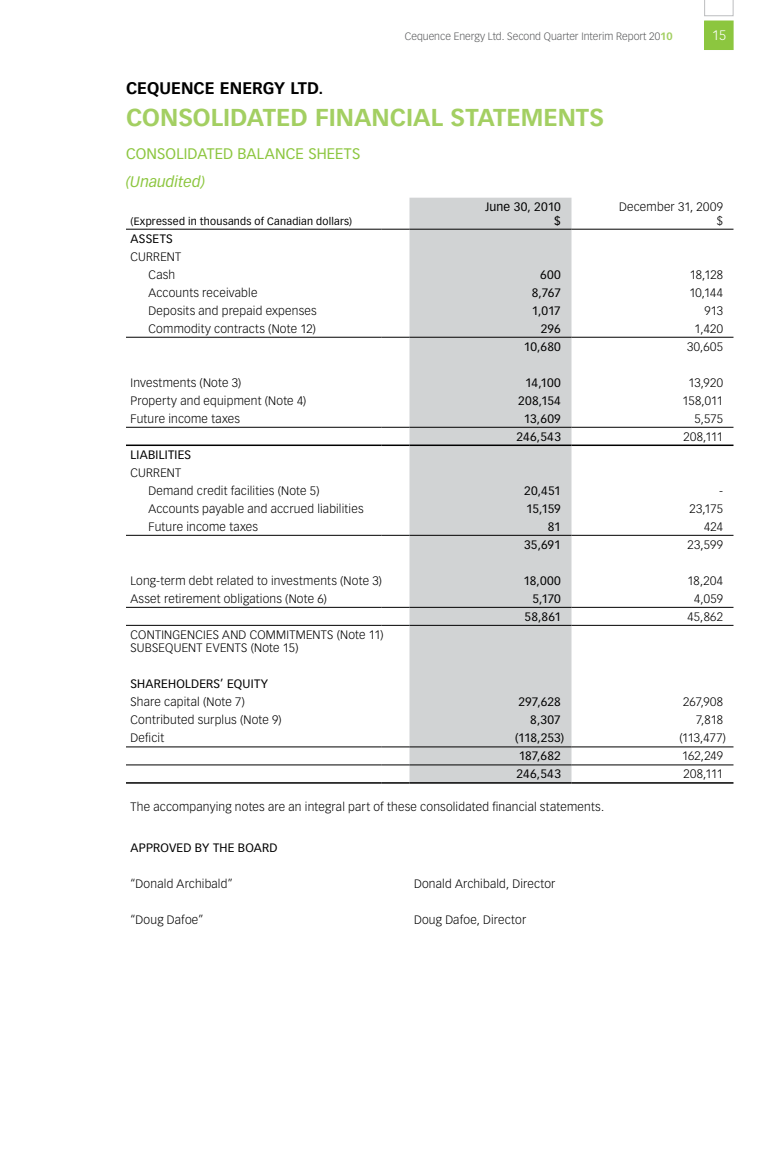
<style>
.page{position:relative;width:783px;height:1175px;background:#fff}
.page>*{position:absolute;margin:0;border:0;box-sizing:border-box;transform-origin:0 0}
.t1{font:700 24px "Vectora LH";color:#a3cf62}
.t2{font:700 16.5px "Vectora LH";letter-spacing:.005em;color:#000}
.t3{font:15px "Vectora LH";letter-spacing:.005em;color:#8cc63f}
.t4{font:italic 15px "Vectora LH";letter-spacing:.005em;color:#8cc63f}
.t5{font:300 13.5px "Vectora LH";color:#fff}
.t6{font:300 12px/13.5px "Vectora LH";letter-spacing:.02em;color:#000;text-align:right}
.t7{font:12px/13.5px "Vectora LH";letter-spacing:.015em;color:#000;text-align:right}
.t8{font:300 10.5px "Vectora LH";color:#58595b}
.t9{font:10.5px "Vectora LH";letter-spacing:.02em;color:#000}
.s1{font-weight:700;color:#a3cf62}
</style>
<div class="page">
<div style="left:410px;top:198px;width:162px;height:584px;background:#d1d3d4"></div>
<hr style="left:126px;top:782px;width:255px;height:1px;background:#000">
<svg style="left:381px;top:782px;width:29px;height:1px"></svg>
<hr style="left:410px;top:782px;width:162px;height:1px;background:#000">
<hr style="left:572px;top:782px;width:162px;height:1px;background:#000">
<hr style="left:126px;top:746px;width:255px;height:1px;background:#000">
<svg style="left:381px;top:746px;width:29px;height:1px"></svg>
<hr style="left:410px;top:746px;width:162px;height:1px;background:#000">
<hr style="left:572px;top:746px;width:162px;height:1px;background:#000">
<hr style="left:126px;top:764px;width:255px;height:1px;background:#000">
<svg style="left:381px;top:764px;width:29px;height:1px"></svg>
<hr style="left:410px;top:764px;width:162px;height:1px;background:#000">
<hr style="left:572px;top:764px;width:162px;height:1px;background:#000">
<hr style="left:126px;top:607px;width:255px;height:1px;background:#000">
<svg style="left:381px;top:607px;width:29px;height:1px"></svg>
<hr style="left:410px;top:607px;width:162px;height:1px;background:#000">
<hr style="left:572px;top:607px;width:162px;height:1px;background:#000">
<hr style="left:126px;top:625px;width:255px;height:1px;background:#000">
<svg style="left:381px;top:625px;width:29px;height:1px"></svg>
<hr style="left:410px;top:625px;width:162px;height:1px;background:#000">
<hr style="left:572px;top:625px;width:162px;height:1px;background:#000">
<hr style="left:126px;top:535px;width:255px;height:1px;background:#000">
<svg style="left:381px;top:535px;width:29px;height:1px"></svg>
<hr style="left:410px;top:535px;width:162px;height:1px;background:#000">
<hr style="left:572px;top:535px;width:162px;height:1px;background:#000">
<hr style="left:126px;top:444px;width:255px;height:2px;background:#000">
<hr style="left:381px;top:444px;width:29px;height:2px;background:#000">
<hr style="left:410px;top:444px;width:162px;height:2px;background:#000">
<hr style="left:572px;top:444px;width:162px;height:2px;background:#000">
<hr style="left:126px;top:427px;width:255px;height:1px;background:#000">
<svg style="left:381px;top:427px;width:29px;height:1px"></svg>
<hr style="left:410px;top:427px;width:162px;height:1px;background:#000">
<hr style="left:572px;top:427px;width:162px;height:1px;background:#000">
<hr style="left:126px;top:337px;width:255px;height:1px;background:#000">
<svg style="left:381px;top:337px;width:29px;height:1px"></svg>
<hr style="left:410px;top:337px;width:162px;height:1px;background:#000">
<hr style="left:572px;top:337px;width:162px;height:1px;background:#000">
<hr style="left:126px;top:229px;width:255px;height:1px;background:#000">
<svg style="left:381px;top:229px;width:29px;height:1px"></svg>
<hr style="left:410px;top:229px;width:162px;height:1px;background:#000">
<hr style="left:572px;top:229px;width:162px;height:1px;background:#000">
<svg style="left:704px;top:0;width:30px;height:16px"></svg>
<div style="left:705px;top:21px;width:28px;height:29px;background:#8cc63f"></div>
<div style="left:704px;top:21px;width:30px;height:29px;border:1px solid #8cc63f"></div>
<p class="t8" style="left:405px;top:30px;width:269px">Cequence Energy Ltd. Second Quarter I nterim Report 20<span class="s1">10</span></p>
<p class="t5" style="left:712px;top:28px;width:16px">15</p>
<h2 class="t2" style="left:126px;top:78px;width:46px">CEQUEN</h2>
<h2 class="t2" style="left:194px;top:78px;width:131px">CE ENERGY LTD.</h2>
<h1 class="t1" style="left:126px;top:103px;width:477px">CONSOLIDATED FINANCIAL STATEMENTS</h1>
<p class="t3" style="left:126px;top:144px;width:21px">Consol</p>
<p class="t3" style="left:184px;top:144px;width:65px">idated Balanc</p>
<p class="t3" style="left:296px;top:144px;width:58px">e Sheets</p>
<p class="t4" style="left:126px;top:173px;width:80px">(Unaudited)</p>
<p class="t9" style="left:130px;top:215px;width:223px">(Expressed in thousands of Canadian dollars)</p>
<p class="t7" style="left:485px;top:200px;width:77px">June 30, 2010 $</p>
<p class="t6" style="left:619px;top:200px;width:105px">December 31, 2009 $</p>
<p class="t7" style="left:131px;top:232px;width:44px">ASSETS</p>
<p class="t6" style="left:131px;top:250px;width:16px">CURREN</p>
<p class="t6" style="left:175px;top:250px;width:7px">T</p>
<p class="t6" style="left:149px;top:268px;width:28px">Cash</p>
<p class="t7" style="left:540px;top:268px;width:22px">600</p>
<p class="t6" style="left:690px;top:268px;width:35px">18,128</p>
<p class="t6" style="left:130px;top:286px;width:128px">Accounts receivable</p>
<p class="t7" style="left:532px;top:286px;width:31px">8,767</p>
<p class="t6" style="left:689px;top:286px;width:35px">10,144</p>
<p class="t6" style="left:131px;top:304px;width:188px">Deposits and prepaid expenses</p>
<p class="t7" style="left:532px;top:304px;width:31px">1,017</p>
<p class="t6" style="left:704px;top:304px;width:20px">913</p>
<p class="t6" style="left:148px;top:322px;width:169px">Commodity contracts (N ote 12)</p>
<p class="t7" style="left:541px;top:322px;width:22px">296</p>
<p class="t6" style="left:695px;top:322px;width:30px">1,420</p>
<p class="t7" style="left:524px;top:340px;width:39px">10,680</p>
<p class="t6" style="left:687px;top:340px;width:37px">30,605</p>
<p class="t6" style="left:130px;top:376px;width:112px">I nvestments (N ote 3)</p>
<p class="t7" style="left:525px;top:376px;width:37px">14,100</p>
<p class="t6" style="left:689px;top:376px;width:36px">13,920</p>
<p class="t6" style="left:131px;top:394px;width:177px">Property and equipment (Note 4)</p>
<p class="t7" style="left:518px;top:394px;width:44px">208,154</p>
<p class="t6" style="left:683px;top:394px;width:42px">158,011</p>
<p class="t6" style="left:130px;top:412px;width:111px">Future income taxes</p>
<p class="t7" style="left:524px;top:412px;width:39px">13,609</p>
<p class="t6" style="left:694px;top:412px;width:30px">5,575</p>
<p class="t7" style="left:517px;top:430px;width:46px">246,543</p>
<p class="t6" style="left:684px;top:430px;width:41px">208,111</p>
<p class="t7" style="left:130px;top:448px;width:62px">LIABI LITIES</p>
<p class="t6" style="left:130px;top:466px;width:16px">CURREN</p>
<p class="t6" style="left:130px;top:463px;width:191px;line-height:18px;text-align:left;text-indent:45px">T<br>Demand credit facilities (Note 5)</p>
<p class="t7" style="left:524px;top:484px;width:38px">20,451</p>
<p class="t6" style="left:719px;top:484px;width:5px">-</p>
<p class="t6" style="left:131px;top:502px;width:235px">Accounts payable and accrued liabilities</p>
<p class="t7" style="left:526px;top:502px;width:36px">15,159</p>
<p class="t6" style="left:689px;top:502px;width:35px">23,175</p>
<p class="t6" style="left:149px;top:520px;width:111px">Future income taxes</p>
<p class="t7" style="left:548px;top:520px;width:15px">81</p>
<p class="t6" style="left:704px;top:520px;width:20px">424</p>
<p class="t7" style="left:524px;top:538px;width:38px">35,691</p>
<p class="t6" style="left:688px;top:538px;width:37px">23,599</p>
<p class="t6" style="left:131px;top:574px;width:253px">Long-term debt related to investments (N ote 3)</p>
<p class="t7" style="left:523px;top:574px;width:39px">18,000</p>
<p class="t6" style="left:688px;top:574px;width:37px">18,204</p>
<p class="t6" style="left:130px;top:592px;width:198px">Asset retirement obligations (N ote 6)</p>
<p class="t7" style="left:532px;top:592px;width:30px">5,170</p>
<p class="t6" style="left:694px;top:592px;width:30px">4,059</p>
<p class="t7" style="left:525px;top:610px;width:38px">58,861</p>
<p class="t6" style="left:687px;top:610px;width:37px">45,862</p>
<p class="t6" style="left:131px;top:628px;width:101px">CONTINGENCIES AND</p>
<p class="t6" style="left:250px;top:628px;width:135px">COMMITMENTS (Note 11)</p>
<p class="t6" style="left:130px;top:641px;width:52px">SUBSEQUEN</p>
<p class="t6" style="left:197px;top:641px;width:17px">T EVEN</p>
<p class="t6" style="left:235px;top:641px;width:65px">TS (Note 15)</p>
<p class="t7" style="left:130px;top:677px;width:32px">SHAREH</p>
<p class="t7" style="left:176px;top:677px;width:23px">OLDER</p>
<p class="t7" style="left:213px;top:677px;width:21px">S’ EQUI</p>
<p class="t7" style="left:254px;top:677px;width:16px">TY</p>
<p class="t6" style="left:130px;top:695px;width:116px">Share capital (N ote 7)</p>
<p class="t7" style="left:518px;top:695px;width:44px">297,628</p>
<p class="t6" style="left:683px;top:695px;width:41px">267,908</p>
<p class="t6" style="left:130px;top:713px;width:153px">Contributed surplus (N ote 9)</p>
<p class="t7" style="left:530px;top:713px;width:32px">8,307</p>
<p class="t6" style="left:696px;top:713px;width:28px">7,818</p>
<p class="t6" style="left:131px;top:731px;width:35px">Deficit</p>
<p class="t7" style="left:515px;top:731px;width:51px">(118,253)</p>
<p class="t6" style="left:679px;top:731px;width:48px">(113,477)</p>
<p class="t7" style="left:519px;top:749px;width:44px">187,682</p>
<p class="t6" style="left:682px;top:749px;width:42px">162,249</p>
<p class="t7" style="left:517px;top:767px;width:46px">246,543</p>
<p class="t6" style="left:684px;top:767px;width:41px">208,111</p>
<p class="t6" style="left:130px;top:800px;width:475px">The accompanying notes are an integral part of these consolidated financial statements.</p>
<p class="t7" style="left:130px;top:841px;width:140px">APPROVED BY THE BOARD</p>
<p class="t6" style="left:131px;top:877px;width:104px">“Donald Archibald”</p>
<p class="t6" style="left:414px;top:877px;width:143px">Donald Archibald, Director</p>
<p class="t6" style="left:131px;top:913px;width:74px">“Doug Dafoe”</p>
<p class="t6" style="left:414px;top:913px;width:114px">Doug Dafoe, Director</p>
</div>
